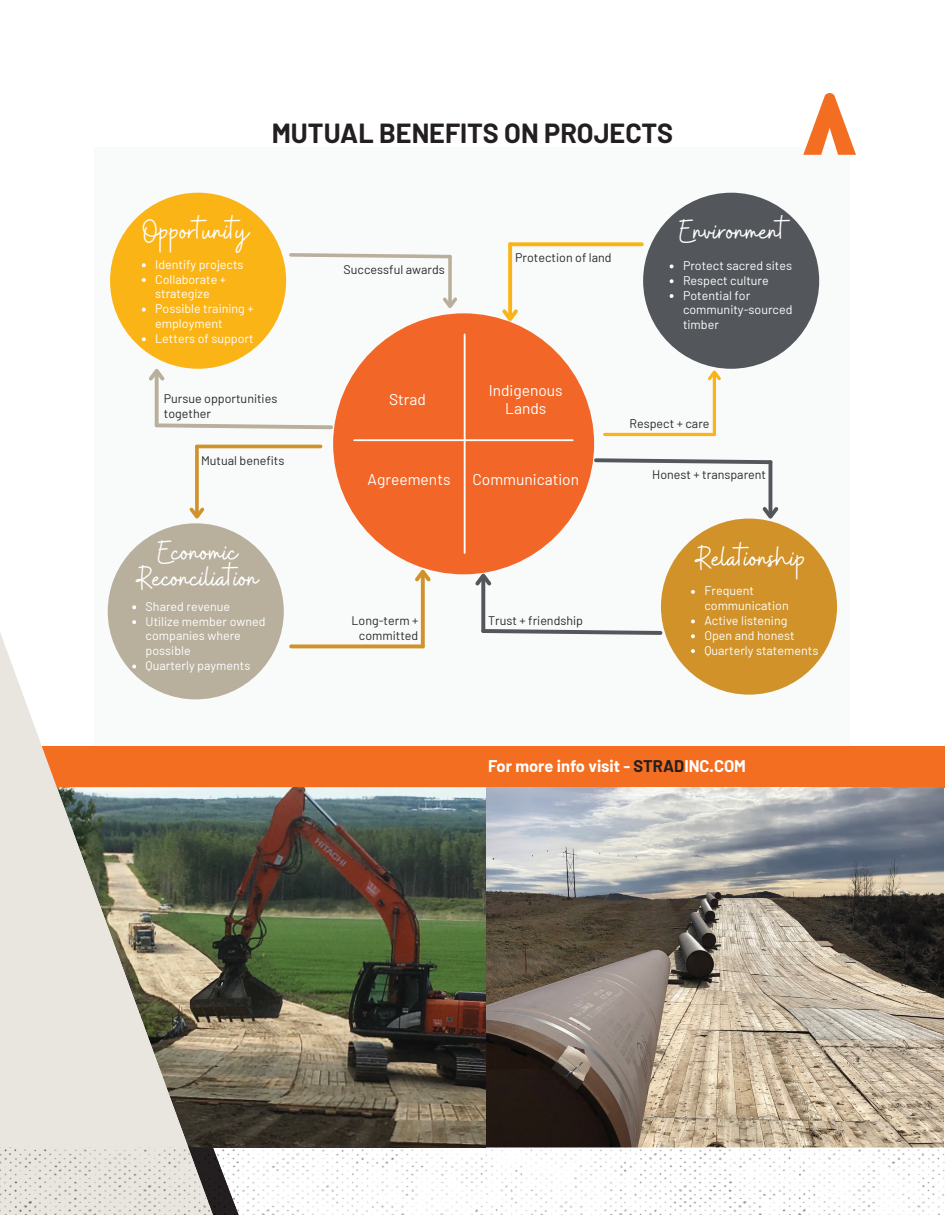
<style>
.page{position:relative;width:945px;height:1215px;background:#fff}
.page>*{position:absolute;margin:0;border:0;box-sizing:border-box;transform-origin:0 0}
.t1{font:33.3px/26.5px "Buffalo";color:#fff;text-align:center}
.t2{font:700 27px "Barlow";color:#231f20}
.t3{font:700 16.5px "Barlow";color:#fff}
.t4{font:15.6px/17.9px "Barlow";color:#fff;text-align:center}
.t5{font:12.45px/14.9px "Barlow";color:#fff}
.t6{font:12.45px/14.9px "Barlow";color:#2a2928}
.s1{color:#231f20}
</style>
<div class="page">
<div style="left:14px;top:746px;width:931px;height:41px;background:#f36e21"></div>
<img style="left:213px;top:787px;width:731px;height:361px">
<svg style="left:0;top:633px;width:213px;height:515px;fill:#e8e6df"></svg>
<img style="left:0;top:1148px;width:945px;height:67px">
<img style="left:188px;top:1149px;width:51px;height:66px">
<img style="left:188px;top:1148px;width:298px;height:1px">
<div style="left:94px;top:147px;width:756px;height:598px;background:#f9fafa"></div>
<div style="left:110px;top:193px;width:176px;height:176px;background:#fbb416;border-radius:50%"></div>
<div style="left:643px;top:193px;width:176px;height:176px;background:#53565a;border-radius:50%"></div>
<div style="left:108px;top:523px;width:176px;height:176px;background:#b8b09d;border-radius:50%"></div>
<div style="left:661px;top:519px;width:176px;height:176px;background:#d09229;border-radius:50%"></div>
<div style="left:333px;top:313px;width:261px;height:261px;background:#f26627;border-radius:50%"></div>
<svg style="left:289px;top:253px;width:163px;height:6px"></svg>
<svg style="left:448px;top:257px;width:4px;height:37px"></svg>
<svg style="left:443px;top:294px;width:14px;height:14px"></svg>
<svg style="left:481px;top:627px;width:183px;height:8px"></svg>
<svg style="left:481px;top:589px;width:4px;height:42px"></svg>
<svg style="left:473px;top:570px;width:22px;height:19px"></svg>
<hr style="left:197px;top:445px;width:124px;height:3px;background:#d09229">
<svg style="left:195px;top:446px;width:4px;height:58px"></svg>
<svg style="left:189px;top:504px;width:16px;height:15px"></svg>
<hr style="left:605px;top:433px;width:109px;height:3px;background:#fbb416">
<hr style="left:713px;top:373px;width:3px;height:61px;background:#fbb416">
<svg style="left:708px;top:367px;width:16px;height:16px"></svg>
<svg style="left:510px;top:242px;width:132px;height:4px"></svg>
<svg style="left:508px;top:244px;width:4px;height:62px"></svg>
<svg style="left:499px;top:306px;width:21px;height:20px"></svg>
<hr style="left:291px;top:645px;width:132px;height:3px;background:#d09229">
<svg style="left:421px;top:585px;width:4px;height:61px"></svg>
<svg style="left:415px;top:565px;width:19px;height:20px"></svg>
<svg style="left:592px;top:456px;width:181px;height:10px"></svg>
<hr style="left:769px;top:462px;width:3px;height:54px;background:#53565a">
<svg style="left:759px;top:503px;width:20px;height:20px"></svg>
<svg style="left:154px;top:421px;width:181px;height:10px"></svg>
<svg style="left:155px;top:384px;width:4px;height:41px"></svg>
<svg style="left:149px;top:369px;width:16px;height:15px"></svg>
<svg style="left:142px;top:263px;width:4px;height:4px"></svg>
<svg style="left:142px;top:278px;width:4px;height:4px"></svg>
<svg style="left:142px;top:308px;width:4px;height:4px"></svg>
<svg style="left:142px;top:337px;width:4px;height:4px"></svg>
<svg style="left:670px;top:264px;width:4px;height:4px"></svg>
<svg style="left:670px;top:279px;width:4px;height:4px"></svg>
<svg style="left:670px;top:294px;width:4px;height:4px"></svg>
<svg style="left:132px;top:605px;width:4px;height:4px"></svg>
<svg style="left:132px;top:620px;width:4px;height:4px"></svg>
<svg style="left:132px;top:665px;width:4px;height:3px"></svg>
<svg style="left:691px;top:590px;width:4px;height:4px"></svg>
<svg style="left:691px;top:620px;width:4px;height:3px"></svg>
<svg style="left:691px;top:634px;width:4px;height:4px"></svg>
<svg style="left:691px;top:649px;width:4px;height:4px"></svg>
<hr style="left:354px;top:439px;width:219px;height:2px;background:#fff">
<hr style="left:464px;top:335px;width:2px;height:218px;background:#fff">
<svg style="left:803px;top:93px;width:53px;height:62px"></svg>
<h2 class="t2" style="left:272px;top:116px;width:403px">MUTUAL BENEFITS ON PROJECTS</h2>
<h1 class="t1" style="left:143px;top:218px;width:108px">Opportunity</h1>
<p class="t5" style="left:155px;top:257px;width:100px">Identify projects<br>Collaborate + strategize<br>Possible training + employment<br>Letters of support</p>
<p class="t6" style="left:344px;top:262px;width:103px">Successful awards</p>
<p class="t6" style="left:515px;top:250px;width:98px">Protection of land</p>
<h1 class="t1" style="left:679px;top:218px;width:108px">Environment</h1>
<p class="t5" style="left:683px;top:258px;width:111px">Protect sacred sites<br>Respect culture<br>Potential for community-sourced timber</p>
<p class="t6" style="left:164px;top:391px;width:115px">Pursue opportunities together</p>
<p class="t6" style="left:201px;top:453px;width:85px">Mutual benefits</p>
<h1 class="t1" style="left:137px;top:539px;width:123px">Economic<br>Reconciliation</h1>
<p class="t5" style="left:146px;top:599px;width:121px">Shared revenue<br>Utilize member owned companies where possible<br>Quarterly payments</p>
<p class="t4" style="left:389px;top:390px;width:38px">Strad</p>
<p class="t4" style="left:489px;top:381px;width:76px">Indigenous<br>Lands</p>
<p class="t4" style="left:368px;top:470px;width:84px">Agreements</p>
<p class="t4" style="left:472px;top:470px;width:108px">Communication</p>
<p class="t6" style="left:351px;top:613px;width:68px;text-align:right">Long-term + committed</p>
<p class="t6" style="left:488px;top:613px;width:96px">Trust + friendship</p>
<p class="t6" style="left:629px;top:416px;width:82px">Respect + care</p>
<p class="t6" style="left:652px;top:467px;width:115px">Honest + transparent</p>
<h1 class="t1" style="left:696px;top:545px;width:111px">Relationship</h1>
<p class="t5" style="left:704px;top:583px;width:115px">Frequent communication<br>Active listening<br>Open and honest<br>Quarterly statements</p>
<h3 class="t3" style="left:488px;top:756px;width:259px">For more info visit - <span class="s1">STRAD</span>INC.COM</h3>
</div>
